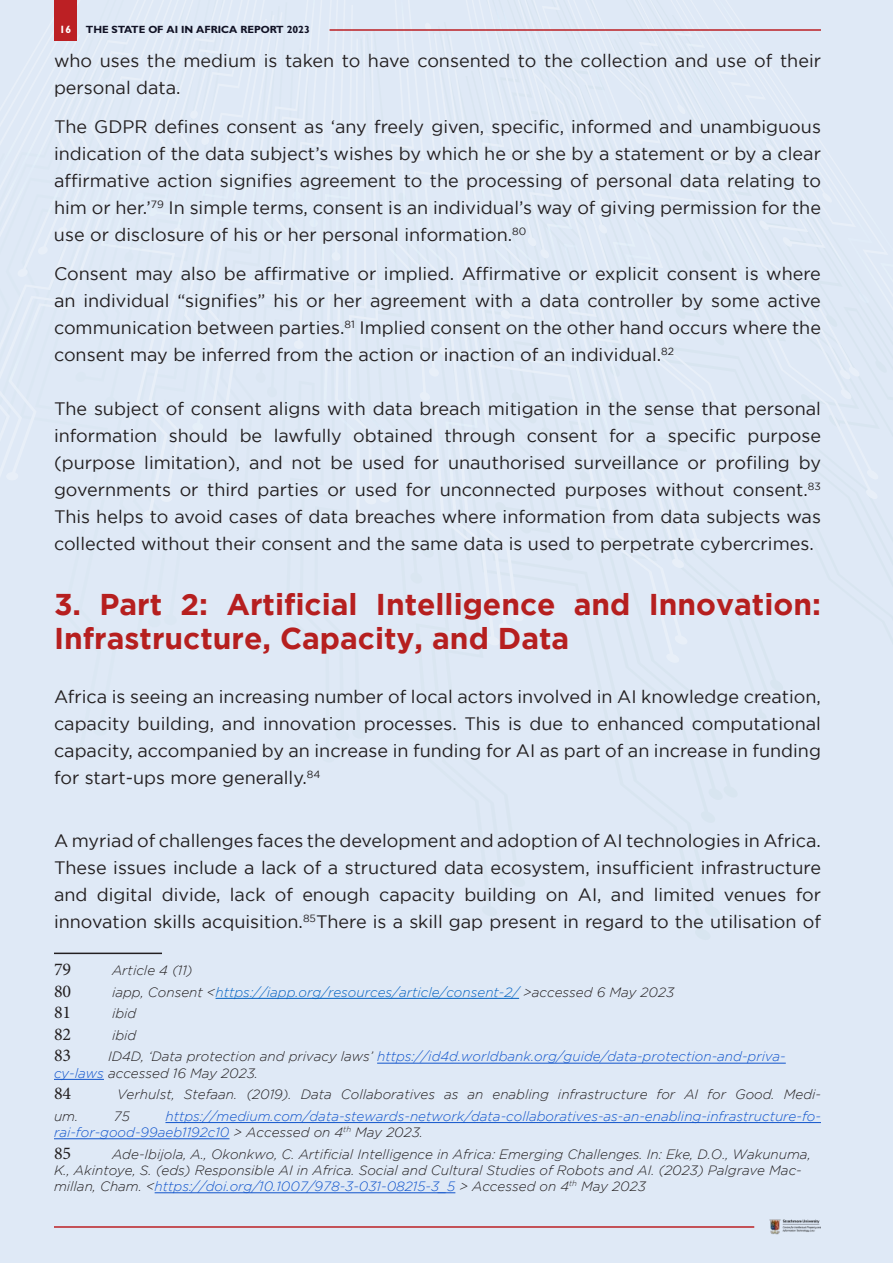
<style>
.page{position:relative;width:893px;height:1263px;background:#dfe9f6}
.page>*{position:absolute;margin:0;border:0;box-sizing:border-box;transform-origin:0 0}
.t1{font:700 30px/34.5px "Gotham";color:#b61f1f}
.t2{font:18px/27px "Gotham";color:#231f20;text-align:justify}
.t3{font:18px "Minion Pro";color:#231f20}
.t4{font:italic 300 13.5px/16.2px "Gotham";color:#231f20}
.t5{font:italic 300 13.5px/16.2px "Gotham";color:#15c}
.t6{font:italic 300 13.5px "Gotham";color:#0563c1}
.t7{font:700 10.5px "Gill Sans";color:#111225}
.t8{font:700 10.5px "Gill Sans";color:#fff}
.s1{color:#231f20}
.s2{color:#15c}
</style>
<div class="page">
<div style="left:54px;top:0;width:23px;height:41px;background:#bc2024"></div>
<hr style="left:330px;top:29px;width:491px;height:2px;background:#bc2024">
<hr style="left:54px;top:1226px;width:700px;height:2px;background:#bc2024">
<img style="left:770px;top:1219px;width:51px;height:16px">
<hr style="left:54px;top:952px;width:108px;height:2px;background:#231f20">
<hr style="left:216px;top:998px;width:303px;height:1px;background:#0563c1">
<hr style="left:377px;top:1063px;width:409px;height:1px;background:#15c">
<hr style="left:54px;top:1079px;width:50px;height:1px;background:#15c">
<hr style="left:165px;top:1122px;width:656px;height:1px;background:#15c">
<hr style="left:54px;top:1138px;width:175px;height:1px;background:#15c">
<hr style="left:155px;top:1192px;width:300px;height:1px;background:#15c">
<p class="t8" style="left:60px;top:23px;width:13px">16</p>
<p class="t7" style="left:86px;top:23px;width:226px">THE STATE OF AI IN AFRICA REPORT 2023</p>
<p class="t2" style="left:54px;top:47px;width:768px">who uses the medium is taken to have consented to the collection and use of their personal data.</p>
<p class="t2" style="left:54px;top:113px;width:768px">The GDPR defines consent as ‘any freely given, specific, informed and unambiguous indication of the data subject’s wishes by which he or she by a statement or by a clear affirmative action signifies agreement to the processing of personal data relating to him or her.’<sup>79</sup> In simple terms, consent is an individual’s way of giving permission for the use or disclosure of his or her personal information.<sup>80</sup></p>
<p class="t2" style="left:54px;top:260px;width:768px">Consent may also be affirmative or implied. Affirmative or explicit consent is where an individual “signifies” his or her agreement with a data controller by some active communication between parties.<sup>81</sup> Implied consent on the other hand occurs where the consent may be inferred from the action or inaction of an individual.<sup>82</sup></p>
<p class="t2" style="left:54px;top:395px;width:768px">The subject of consent aligns with data breach mitigation in the sense that personal information should be lawfully obtained through consent for a specific purpose (purpose limitation), and not be used for unauthorised surveillance or profiling by governments or third parties or used for unconnected purposes without consent.<sup>83<br></sup>This helps to avoid cases of data breaches where information from data subjects was collected without their consent and the same data is used to perpetrate cybercrimes.</p>
<h1 class="t1" style="left:54px;top:586px;width:768px">3. Part 2: Artificial Intelligence and Innovation:<br>Infrastructure, Capacity, and Data</h1>
<p class="t2" style="left:54px;top:683px;width:768px">Africa is seeing an increasing number of local actors involved in AI knowledge creation, capacity building, and innovation processes. This is due to enhanced computational capacity, accompanied by an increase in funding for AI as part of an increase in funding for start-ups more generally.<sup>84</sup></p>
<p class="t2" style="left:54px;top:827px;width:768px">A myriad of challenges faces the development and adoption of AI technologies in Africa.<br>These issues include a lack of a structured data ecosystem, insufficient infrastructure and digital divide, lack of enough capacity building on AI, and limited venues for innovation skills acquisition.<sup>85</sup>There is a skill gap present in regard to the utilisation of</p>
<p class="t3" style="left:54px;top:957px;width:19px">79</p>
<p class="t4" style="left:112px;top:962px;width:82px">Article 4 (11)</p>
<p class="t3" style="left:54px;top:979px;width:19px">80</p>
<p class="t6" style="left:112px;top:984px;width:564px"><span class="s1">iapp, Consent &lt;</span>https://iapp.org/resources/article/consent-2/ <span class="s1">&gt;accessed 6 May 2023</span></p>
<p class="t3" style="left:54px;top:1000px;width:19px">81</p>
<p class="t4" style="left:112px;top:1005px;width:26px">ibid</p>
<p class="t3" style="left:54px;top:1022px;width:19px">82</p>
<p class="t4" style="left:112px;top:1027px;width:26px">ibid</p>
<p class="t3" style="left:54px;top:1043px;width:19px">83</p>
<p class="t5" style="left:54px;top:1048px;width:733px;text-indent:54px"><span class="s1">ID4D, ‘Data protection and privacy laws’</span> https://id4d.worldbank.org/guide/data-protection-and-priva&shy;cy-laws <span class="s1">accessed 16 May 2023.</span></p>
<p class="t3" style="left:54px;top:1081px;width:19px">84</p>
<p class="t4" style="left:117px;top:1086px;width:705px">Verhulst, Stefaan. (2019). Data Collaboratives as an enabling infrastructure for AI for Good. Medi-</p>
<p class="t4" style="left:54px;top:1108px;width:26px">um.</p>
<p class="t4" style="left:114px;top:1108px;width:17px">75</p>
<p class="t5" style="left:54px;top:1108px;width:768px;text-indent:111px">https://medium.com/data-stewards-network/data-collaboratives-as-an-enabling-infrastructure-fo&shy;rai-for-good-99aeb1192c10 <span class="s1">&gt; Accessed on 4</span><sup>th</sup> <span class="s1">May 2023.</span></p>
<p class="t3" style="left:54px;top:1141px;width:19px">85</p>
<p class="t4" style="left:54px;top:1146px;width:758px;text-indent:58px">Ade-Ibijola, A., Okonkwo, C. Artificial Intelligence in Africa: Emerging Challenges. In: Eke, D.O., Wakunuma,<br>K., Akintoye, S. (eds) Responsible AI in Africa. Social and Cultural Studies of Robots and AI. (2023) Palgrave Mac&shy;millan, Cham. &lt;<span class="s2">https://doi.org/10.1007/978-3-031-08215-3_5</span> &gt; Accessed on 4<sup>th</sup> May 2023</p>
</div>
